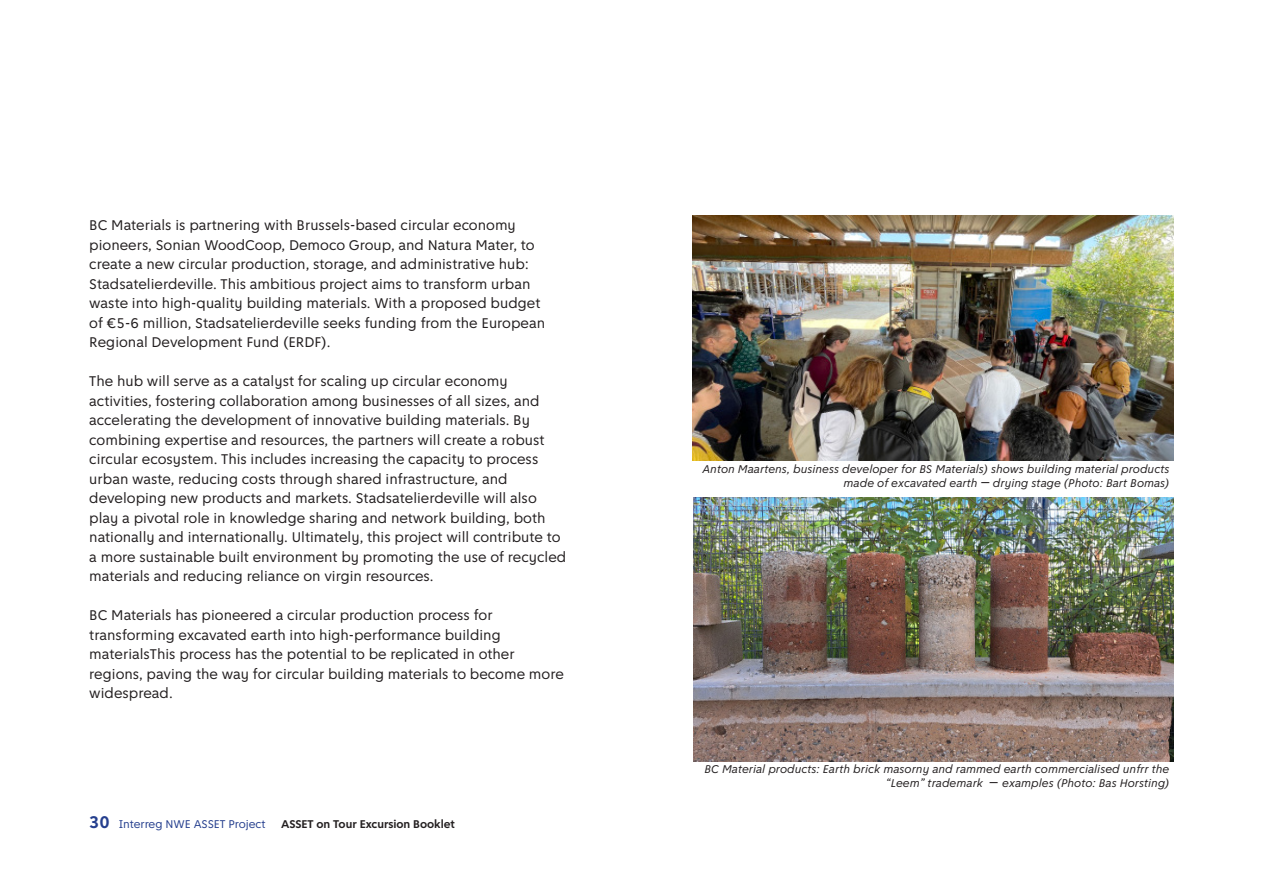
<style>
.page{position:relative;width:1263px;height:893px;background:#fff}
.page>*{position:absolute;margin:0;border:0;box-sizing:border-box;transform-origin:0 0}
.Plat{font:15px/19.5px "Amsterdam Sans";color:#231f20}
.Alineastijl_2{font:italic 12px/13.5px "Amsterdam Sans";color:#231f20;text-align:right}
.t1{font:700 12px "Amsterdam Sans";letter-spacing:-.005em;color:#231f20}
.t2{font:12px "Amsterdam Sans";letter-spacing:-.005em;color:#253f8e}
.s1{font-weight:700;font-size:18px}
.s2{font-style:normal;font-size:15px}
</style>
<div class="page">
<img style="left:692px;top:216px;width:482px;height:245px">
<img style="left:693px;top:497px;width:481px;height:264px">
<p class="Plat" style="left:89px;top:215px;width:457px">BC Materials is partnering with Brussels-based circular economy pioneers, Sonian WoodCoop, Democo Group, and Natura Mater, to create a new circular production, storage, and administrative hub:<br>Stadsatelierdeville. This ambitious project aims to transform urban waste into high-quality building materials. With a proposed budget of €5-6 million, Stadsatelierdeville seeks funding from the European Regional Development Fund (ERDF).</p>
<p class="Plat" style="left:89px;top:371px;width:479px">The hub will serve as a catalyst for scaling up circular economy activities, fostering collaboration among businesses of all sizes, and accelerating the development of innovative building materials. By combining expertise and resources, the partners will create a robust circular ecosystem. This includes increasing the capacity to process urban waste, reducing costs through shared infrastructure, and developing new products and markets. Stadsatelierdeville will also play a pivotal role in knowledge sharing and network building, both nationally and internationally. Ultimately, this project will contribute to a more sustainable built environment by promoting the use of recycled materials and reducing reliance on virgin resources.</p>
<p class="Plat" style="left:89px;top:605px;width:476px">BC Materials has pioneered a circular production process for transforming excavated earth into high-performance building materialsThis process has the potential to be replicated in other regions, paving the way for circular building materials to become more widespread.</p>
<p class="t2" style="left:89px;top:817px;width:178px"><span class="s1">30</span> Interreg NWE ASSET Project</p>
<p class="t1" style="left:281px;top:817px;width:175px">ASSET on Tour Excursion Booklet</p>
<p class="Alineastijl_2" style="left:702px;top:462px;width:468px">Anton Maartens, business developer for BS Materials) shows building material products made of excavated earth <span class="s2">–</span> drying stage (Photo: Bart Bomas)</p>
<p class="Alineastijl_2" style="left:704px;top:763px;width:466px">BC Material products: Earth brick masorny and rammed earth commercialised unfrr the “Leem” trademark <span class="s2">–</span> examples (Photo: Bas Horsting)</p>
</div>
